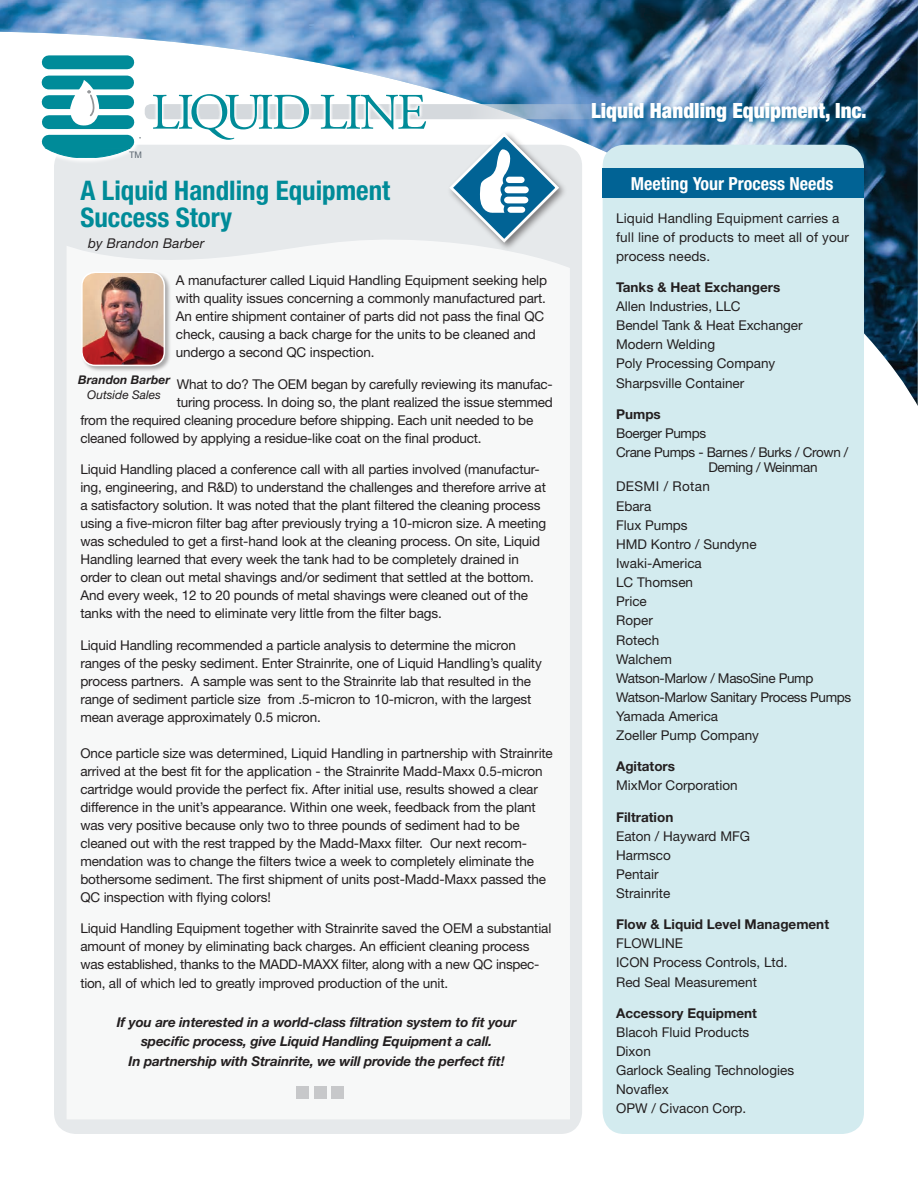
<style>
.page{position:relative;width:918px;height:1188px;background:#fff}
.page>*{position:absolute;margin:0;border:0;box-sizing:border-box;transform-origin:0 0}
.Parahead{font:700 condensed 27px/27px "Helvetica Neue LT Std";color:#008b98}
.t1{font:900 condensed 21px "Helvetica Neue LT Std";color:#fff}
.Parahead-2{font:700 condensed 18px "Helvetica Neue LT Std";color:#fff}
.Bodycopy{font:13.5px/18px "Helvetica Neue LT Std";letter-spacing:-.01em;color:#231f20}
.Bodycopy-2{font:italic 700 13.5px/19.5px "Helvetica Neue LT Std";letter-spacing:-.01em;color:#231f20;text-align:center}
.Bodycopy-3{font:700 13.5px "Helvetica Neue LT Std";color:#231f20}
.Bodycopy-4{font:13.5px/19.2px "Helvetica Neue LT Std";letter-spacing:.01em;color:#231f20}
.Bodycopy-5{font:italic 13.5px "Helvetica Neue LT Std";letter-spacing:.01em;color:#231f20}
.Bodycopy-6{font:13.5px "Helvetica Neue LT Std";letter-spacing:.025em;color:#231f20}
.Bodycopy-7{font:italic 700 12px "Helvetica Neue LT Std";color:#231f20}
.Bodycopy-8{font:italic 12px "Helvetica Neue LT Std";color:#231f20}
.t2{font:9px "Arial";color:#5b6670}
</style>
<div class="page">
<div style="left:54px;top:145px;width:528px;height:989px;background:#e6e9eb;border-radius:22px"></div>
<div style="left:67px;top:406px;width:503px;height:713px;background:#f7f8f8"></div>
<svg style="left:0;top:0;width:918px;height:406px"></svg>
<svg style="left:145px;top:104px;width:540px;height:15px;background:#b1c3d5"></svg>
<div style="left:603px;top:145px;width:261px;height:989px;background:#d3ebef;border-radius:22px"></div>
<div style="left:603px;top:168px;width:261px;height:30px;background:#016395"></div>
<div style="left:296px;top:1086px;width:13px;height:13px;background:#c7c8ca"></div>
<div style="left:314px;top:1086px;width:13px;height:13px;background:#c7c8ca"></div>
<div style="left:331px;top:1086px;width:13px;height:13px;background:#c7c8ca"></div>
<div style="left:447px;top:130px;width:121px;height:122px;background:#231f20;opacity:.55"></div>
<svg style="left:447px;top:131px;width:114px;height:114px"></svg>
<svg style="left:590px;top:101px;width:283px;height:28px;background:#4980a9"></svg>
<img style="left:153px;top:82px;width:282px;height:64px">
<svg style="left:153px;top:94px;width:273px;height:46px"></svg>
<svg style="left:36px;top:49px;width:111px;height:115px"></svg>
<div style="left:49px;top:135px;width:78px;height:14px;background:#008b99"></div>
<div style="left:49px;top:95px;width:78px;height:14px;background:#008b99"></div>
<div style="left:49px;top:115px;width:78px;height:14px;background:#008b99"></div>
<div style="left:49px;top:76px;width:78px;height:13px;background:#008b99"></div>
<div style="left:49px;top:55px;width:78px;height:14px;background:#008b99"></div>
<svg style="left:70px;top:80px;width:29px;height:46px"></svg>
<svg style="left:45px;top:147px;width:86px;height:11px"></svg>
<div style="left:81px;top:271px;width:90px;height:102px;background:#231f20;opacity:.35"></div>
<img style="left:82px;top:272px;width:82px;height:93px">
<div style="left:81px;top:272px;width:84px;height:94px;border:2px solid #fff;border-radius:14px"></div>
<p class="t2" style="left:129px;top:149px;width:14px">TM</p>
<p class="Parahead" style="left:80px;top:176px;width:311px">A Liquid Handling Equipment<br>Success Story</p>
<p class="Bodycopy-5" style="left:88px;top:235px;width:118px">by Brandon Barber</p>
<p class="Bodycopy" style="left:176px;top:271px;width:373px">A manufacturer called Liquid Handling Equipment seeking help with quality issues concerning a commonly manufactured part.<br>An entire shipment container of parts did not pass the final QC check, causing a back charge for the units to be cleaned and undergo a second QC inspection.</p>
<p class="Bodycopy" style="left:177px;top:375px;width:378px">What to do? The OEM began by carefully reviewing its manufac-</p>
<p class="Bodycopy" style="left:177px;top:393px;width:378px">turing process. In doing so, the plant realized the issue stemmed</p>
<p class="Bodycopy" style="left:80px;top:411px;width:454px">from the required cleaning procedure before shipping. Each unit needed to be</p>
<p class="Bodycopy" style="left:80px;top:429px;width:403px">cleaned followed by applying a residue-like coat on the final product.</p>
<p class="Bodycopy" style="left:80px;top:460px;width:467px">Liquid Handling placed a conference call with all parties involved (manufactur&shy;ing, engineering, and R&amp;D) to understand the challenges and therefore arrive at a satisfactory solution. It was noted that the plant filtered the cleaning process using a five-micron filter bag after previously trying a 10-micron size. A meeting was scheduled to get a first-hand look at the cleaning process. On site, Liquid Handling learned that every week the tank had to be completely drained in order to clean out metal shavings and/or sediment that settled at the bottom.<br>And every week, 12 to 20 pounds of metal shavings were cleaned out of the tanks with the need to eliminate very little from the filter bags.</p>
<p class="Bodycopy" style="left:80px;top:636px;width:463px">Liquid Handling recommended a particle analysis to determine the micron ranges of the pesky sediment. Enter Strainrite, one of Liquid Handling’s quality process partners. A sample was sent to the Strainrite lab that resulted in the range of sediment particle size from .5-micron to 10-micron, with the largest mean average approximately 0.5 micron.</p>
<p class="Bodycopy" style="left:80px;top:744px;width:474px">Once particle size was determined, Liquid Handling in partnership with Strainrite arrived at the best fit for the application - the Strainrite Madd-Maxx 0.5-micron cartridge would provide the perfect fix. After initial use, results showed a clear difference in the unit’s appearance. Within one week, feedback from the plant was very positive because only two to three pounds of sediment had to be cleaned out with the rest trapped by the Madd-Maxx filter. Our next recom&shy;mendation was to change the filters twice a week to completely eliminate the bothersome sediment. The first shipment of units post-Madd-Maxx passed the QC inspection with flying colors!</p>
<p class="Bodycopy" style="left:80px;top:919px;width:472px">Liquid Handling Equipment together with Strainrite saved the OEM a substantial amount of money by eliminating back charges. An efficient cleaning process was established, thanks to the MADD-MAXX filter, along with a new QC inspec&shy;tion, all of which led to greatly improved production of the unit.</p>
<p class="Bodycopy-2" style="left:117px;top:1012px;width:401px">If you are interested in a world-class filtration system to fit your specific process, give Liquid Handling Equipment a call.<br>In partnership with Strainrite, we will provide the perfect fit!</p>
<p class="Bodycopy-7" style="left:78px;top:372px;width:93px">Brandon Barber</p>
<p class="Bodycopy-8" style="left:87px;top:388px;width:75px">Outside Sales</p>
<h2 class="t1" style="left:591px;top:97px;width:277px">Liquid Handling Equipment, Inc.</h2>
<p class="Parahead-2" style="left:631px;top:173px;width:204px">Meeting Your Process Needs</p>
<p class="Bodycopy-4" style="left:616px;top:208px;width:234px">Liquid Handling Equipment carries a full line of products to meet all of your process needs.</p>
<p class="Bodycopy-3" style="left:616px;top:279px;width:166px">Tanks &amp; Heat Exchangers</p>
<p class="Bodycopy" style="left:616px;top:297px;width:126px">Allen Industries, LLC</p>
<p class="Bodycopy" style="left:616px;top:316px;width:188px">Bendel Tank &amp; Heat Exchanger</p>
<p class="Bodycopy" style="left:616px;top:335px;width:100px">Modern Welding</p>
<p class="Bodycopy" style="left:616px;top:355px;width:161px">Poly Processing Company</p>
<p class="Bodycopy" style="left:616px;top:374px;width:130px">Sharpsville Container</p>
<p class="Bodycopy-3" style="left:616px;top:406px;width:46px">Pumps</p>
<p class="Bodycopy" style="left:616px;top:424px;width:92px">Boerger Pumps</p>
<p class="Bodycopy" style="left:616px;top:443px;width:234px">Crane Pumps - Barnes / Burks / Crown /</p>
<p class="Bodycopy" style="left:708px;top:458px;width:111px">Deming / Weinman</p>
<p class="Bodycopy-6" style="left:616px;top:479px;width:95px">DESMI / Rotan</p>
<p class="Bodycopy" style="left:616px;top:497px;width:37px">Ebara</p>
<p class="Bodycopy" style="left:616px;top:516px;width:73px">Flux Pumps</p>
<p class="Bodycopy" style="left:616px;top:535px;width:142px">HMD Kontro / Sundyne</p>
<p class="Bodycopy" style="left:616px;top:554px;width:87px">Iwaki-America</p>
<p class="Bodycopy" style="left:616px;top:573px;width:79px">LC Thomsen</p>
<p class="Bodycopy" style="left:616px;top:592px;width:32px">Price</p>
<p class="Bodycopy" style="left:616px;top:611px;width:38px">Roper</p>
<p class="Bodycopy" style="left:616px;top:631px;width:45px">Rotech</p>
<p class="Bodycopy" style="left:616px;top:650px;width:57px">Walchem</p>
<p class="Bodycopy" style="left:616px;top:669px;width:199px">Watson-Marlow / MasoSine Pump</p>
<p class="Bodycopy" style="left:616px;top:688px;width:237px">Watson-Marlow Sanitary Process Pumps</p>
<p class="Bodycopy" style="left:616px;top:707px;width:104px">Yamada America</p>
<p class="Bodycopy" style="left:616px;top:726px;width:144px">Zoeller Pump Company</p>
<p class="Bodycopy-3" style="left:616px;top:758px;width:60px">Agitators</p>
<p class="Bodycopy" style="left:616px;top:776px;width:123px">MixMor Corporation</p>
<p class="Bodycopy-3" style="left:616px;top:808px;width:59px">Filtration</p>
<p class="Bodycopy" style="left:616px;top:827px;width:135px">Eaton / Hayward MFG</p>
<p class="Bodycopy" style="left:616px;top:846px;width:56px">Harmsco</p>
<p class="Bodycopy" style="left:616px;top:865px;width:44px">Pentair</p>
<p class="Bodycopy" style="left:616px;top:884px;width:56px">Strainrite</p>
<p class="Bodycopy-3" style="left:616px;top:916px;width:214px">Flow &amp; Liquid Level Management</p>
<p class="Bodycopy" style="left:616px;top:934px;width:69px">FLOWLINE</p>
<p class="Bodycopy" style="left:616px;top:953px;width:173px">ICON Process Controls, Ltd.</p>
<p class="Bodycopy" style="left:616px;top:973px;width:142px">Red Seal Measurement</p>
<p class="Bodycopy-3" style="left:616px;top:1005px;width:142px">Accessory Equipment</p>
<p class="Bodycopy" style="left:616px;top:1023px;width:135px">Blacoh Fluid Products</p>
<p class="Bodycopy" style="left:616px;top:1042px;width:36px">Dixon</p>
<p class="Bodycopy" style="left:616px;top:1061px;width:179px">Garlock Sealing Technologies</p>
<p class="Bodycopy" style="left:616px;top:1080px;width:54px">Novaflex</p>
<p class="Bodycopy" style="left:616px;top:1099px;width:132px">OPW / Civacon Corp.</p>
</div>
